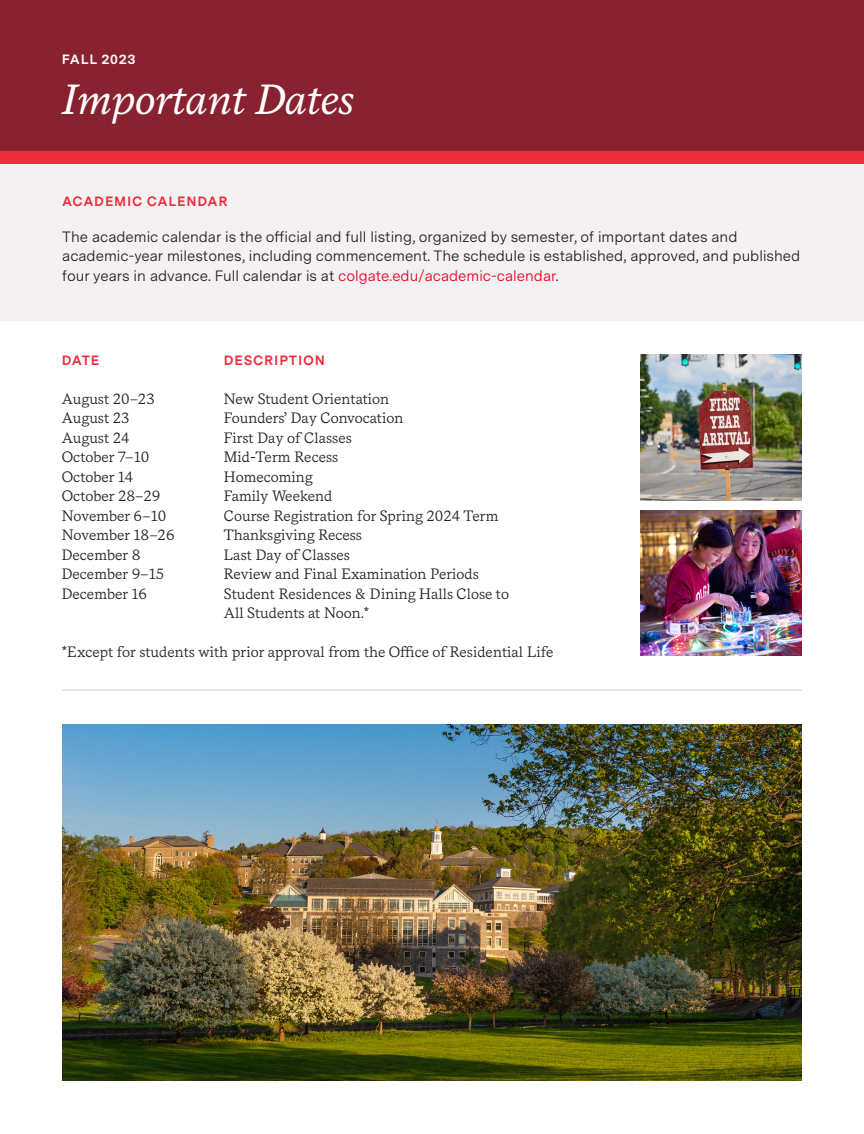
<style>
.page{position:relative;width:864px;height:1134px;background:#fff}
.page>*{position:absolute;margin:0;border:0;box-sizing:border-box;transform-origin:0 0}
.t1{font:italic 42px "Messina Serif";color:#fff}
.t2{font:15px "Messina Serif";color:#231f20}
.t3{font:15px/19.5px "Messina Sans";color:#231f20}
.t4{font:700 13.5px "Messina Sans";letter-spacing:.06em;color:#ee2c3b}
.t5{font:700 13.5px "Messina Sans";letter-spacing:.05em;color:#fff}
.s1{color:#ef0027}
</style>
<div class="page">
<div style="left:0;top:157px;width:864px;height:164px;background:#f3f1f2"></div>
<div style="left:0;top:0;width:864px;height:159px;background:#882231"></div>
<div style="left:0;top:151px;width:864px;height:12px;background:#ee2c3b"></div>
<img style="left:641px;top:355px;width:160px;height:145px">
<img style="left:641px;top:510px;width:160px;height:146px">
<hr style="left:62px;top:690px;width:740px;height:1px;background:#d1d2d4">
<img style="left:62px;top:725px;width:740px;height:355px">
<p class="t5" style="left:62px;top:51px;width:75px">FALL 2023</p>
<p class="t1" style="left:62px;top:75px;width:294px">Important Dates</p>
<p class="t4" style="left:62px;top:193px;width:167px">ACADEMIC CALENDAR</p>
<p class="t3" style="left:62px;top:227px;width:740px">The academic calendar is the official and full listing, organized by semester, of important dates and academic-year milestones, including commencement. The schedule is established, approved, and published four years in advance. Full calendar is at <span class="s1">colgate.edu/academic-calendar</span>.</p>
<p class="t4" style="left:62px;top:352px;width:39px">DATE</p>
<p class="t4" style="left:224px;top:352px;width:103px">DESCRIPTION</p>
<p class="t2" style="left:62px;top:390px;width:94px">August 20–23</p>
<p class="t2" style="left:224px;top:390px;width:167px">New Student Orientation</p>
<p class="t2" style="left:62px;top:409px;width:69px">August 23</p>
<p class="t2" style="left:224px;top:409px;width:181px">Founders’ Day Convocation</p>
<p class="t2" style="left:62px;top:429px;width:69px">August 24</p>
<p class="t2" style="left:224px;top:429px;width:130px">First Day of Classes</p>
<p class="t2" style="left:62px;top:448px;width:89px">October 7–10</p>
<p class="t2" style="left:224px;top:448px;width:116px">Mid-Term Recess</p>
<p class="t2" style="left:62px;top:468px;width:73px">October 14</p>
<p class="t2" style="left:224px;top:468px;width:91px">Homecoming</p>
<p class="t2" style="left:62px;top:487px;width:100px">October 28–29</p>
<p class="t2" style="left:224px;top:487px;width:110px">Family Weekend</p>
<p class="t2" style="left:62px;top:507px;width:106px">November 6–10</p>
<p class="t2" style="left:224px;top:507px;width:276px">Course Registration for Spring 2024 Term</p>
<p class="t2" style="left:62px;top:526px;width:114px">November 18–26</p>
<p class="t2" style="left:224px;top:526px;width:140px">Thanksgiving Recess</p>
<p class="t2" style="left:62px;top:546px;width:80px">December 8</p>
<p class="t2" style="left:224px;top:546px;width:128px">Last Day of Classes</p>
<p class="t2" style="left:62px;top:565px;width:104px">December 9–15</p>
<p class="t2" style="left:224px;top:565px;width:256px">Review and Final Examination Periods</p>
<p class="t2" style="left:62px;top:585px;width:87px">December 16</p>
<p class="t2" style="left:224px;top:585px;width:287px">Student Residences &amp; Dining Halls Close to</p>
<p class="t2" style="left:224px;top:604px;width:147px">All Students at Noon.*</p>
<p class="t2" style="left:62px;top:643px;width:493px">*Except for students with prior approval from the Office of Residential Life</p>
</div>
